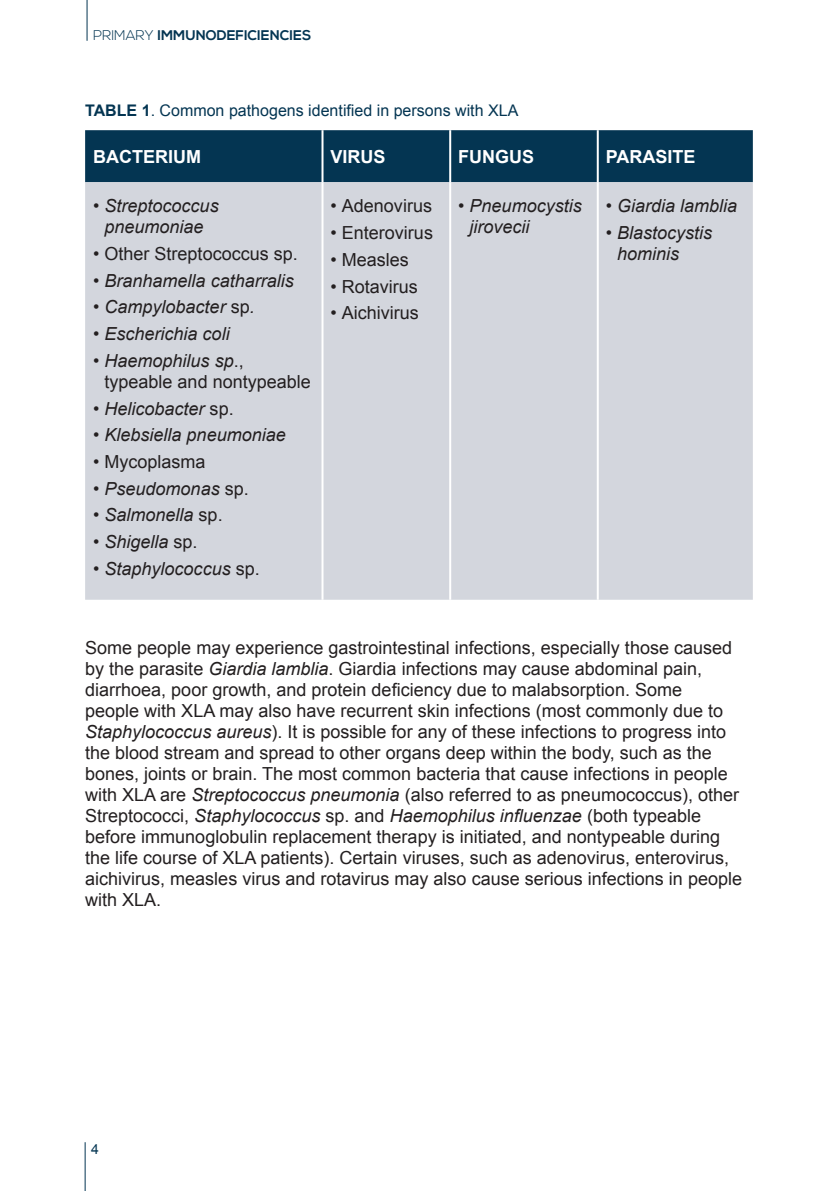
<style>
.page{position:relative;width:840px;height:1191px;background:#fff}
.page>*{position:absolute;margin:0;border:0;box-sizing:border-box;transform-origin:0 0}
.t1{font:18px/21px "Arial";color:#231f20}
.t2{font:italic 18px/21px "Arial";color:#231f20}
.t3{font:700 18px "Arial";color:#fff}
.t4{font:16px "Arial";color:#043552}
.t5{font:700 14px "Nexa";color:#043552}
.t6{font:14px "Arial";color:#043552}
.s1{font-weight:300}
.s2{font-weight:700}
.s3{font-style:normal}
.s4{font-style:italic}
</style>
<div class="page">
<hr style="left:85px;top:1142px;width:1px;height:49px;background:#043552">
<hr style="left:86px;top:0;width:1px;height:41px;background:#043552">
<div style="left:85px;top:130px;width:667px;height:52px;background:#043552"></div>
<div style="left:85px;top:182px;width:667px;height:418px;background:#d3d6dd"></div>
<hr style="left:321px;top:130px;width:2px;height:52px;background:#fff">
<hr style="left:449px;top:130px;width:2px;height:52px;background:#fff">
<hr style="left:596px;top:130px;width:2px;height:52px;background:#fff">
<hr style="left:321px;top:182px;width:2px;height:418px;background:#fff">
<hr style="left:449px;top:182px;width:2px;height:418px;background:#fff">
<hr style="left:596px;top:182px;width:2px;height:418px;background:#fff">
<p class="t5" style="left:93px;top:27px;width:220px"><span class="s1">PRIMARY</span> IMMUNODEFICIENCIES</p>
<p class="t4" style="left:85px;top:100px;width:434px"><span class="s2">TABLE 1</span>. Common pathogens identified in persons with XLA</p>
<p class="t3" style="left:93px;top:145px;width:109px">BACTERIUM</p>
<p class="t3" style="left:330px;top:145px;width:57px">VIRUS</p>
<p class="t3" style="left:458px;top:145px;width:77px">FUNGUS</p>
<p class="t3" style="left:605px;top:145px;width:91px">PARASITE</p>
<p class="t2" style="left:93px;top:196px;width:127px;text-align:center"><span class="s3">•</span> Streptococcus pneumoniae</p>
<p class="t1" style="left:93px;top:243px;width:206px">• Other Streptococcus sp.</p>
<p class="t2" style="left:93px;top:270px;width:202px"><span class="s3">•</span> Branhamella catharralis</p>
<p class="t2" style="left:93px;top:297px;width:163px"><span class="s3">•</span> Campylobacter <span class="s3">sp</span>.</p>
<p class="t2" style="left:93px;top:323px;width:138px">• Escherichia coli</p>
<p class="t1" style="left:104px;top:350px;width:208px;text-indent:-11px"><span class="s4">• Haemophilus sp</span>., typeable and nontypeable</p>
<p class="t2" style="left:93px;top:398px;width:142px"><span class="s3">•</span> Helicobacter <span class="s3">sp.</span></p>
<p class="t2" style="left:93px;top:424px;width:194px"><span class="s3">•</span> Klebsiella pneumoniae</p>
<p class="t1" style="left:93px;top:451px;width:114px">• Mycoplasma</p>
<p class="t2" style="left:93px;top:478px;width:157px"><span class="s3">•</span> Pseudomonas <span class="s3">sp.</span></p>
<p class="t2" style="left:93px;top:505px;width:131px"><span class="s3">•</span> Salmonella <span class="s3">sp.</span></p>
<p class="t2" style="left:93px;top:531px;width:106px"><span class="s3">•</span> Shigella <span class="s3">sp.</span></p>
<p class="t2" style="left:93px;top:558px;width:168px"><span class="s3">•</span> Staphylococcus <span class="s3">sp.</span></p>
<p class="t1" style="left:330px;top:196px;width:103px">• Adenovirus</p>
<p class="t1" style="left:330px;top:222px;width:104px">• Enterovirus</p>
<p class="t1" style="left:330px;top:249px;width:80px">• Measles</p>
<p class="t1" style="left:330px;top:276px;width:89px">• Rotavirus</p>
<p class="t1" style="left:330px;top:302px;width:90px">• Aichivirus</p>
<p class="t2" style="left:469px;top:196px;width:114px;text-indent:-11px"><span class="s3">•</span> Pneumocystis jirovecii</p>
<p class="t2" style="left:605px;top:196px;width:133px"><span class="s3">•</span> Giardia lamblia</p>
<p class="t2" style="left:616px;top:223px;width:97px;text-indent:-11px">• Blastocystis hominis</p>
<p class="t1" style="left:85px;top:637px;width:658px">Some people may experience gastrointestinal infections, especially those caused by the parasite <span class="s4">Giardia lamblia</span>. Giardia infections may cause abdominal pain, diarrhoea, poor growth, and protein deficiency due to malabsorption. Some<br>people with XLA may also have recurrent skin infections (most commonly due to <span class="s4">Staphylococcus aureus</span>). It is possible for any of these infections to progress into the blood stream and spread to other organs deep within the body, such as the bones, joints or brain. The most common bacteria that cause infections in people with XLA are <span class="s4">Streptococcus pneumonia</span> (also referred to as pneumococcus), other Streptococci, <span class="s4">Staphylococcus</span> sp. and <span class="s4">Haemophilus influenzae</span> (both typeable before immunoglobulin replacement therapy is initiated, and nontypeable during the life course of XLA patients). Certain viruses, such as adenovirus, enterovirus, aichivirus, measles virus and rotavirus may also cause serious infections in people with XLA.</p>
<p class="t6" style="left:91px;top:1140px;width:9px">4</p>
</div>
